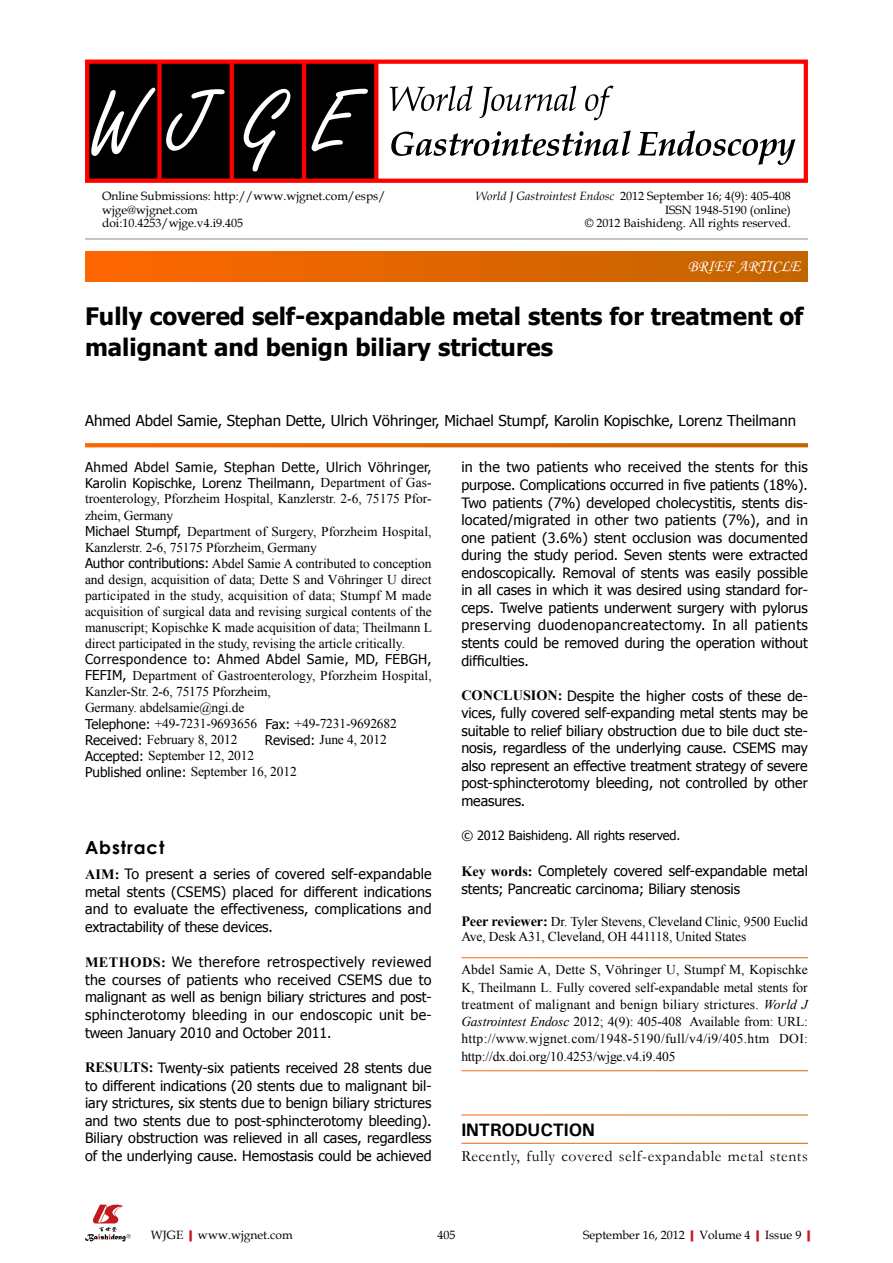
<style>
.page{position:relative;width:893px;height:1263px;background:#fff}
.page>*{position:absolute;margin:0;border:0;box-sizing:border-box;transform-origin:0 0}
.t1{font:700 24px/31.5px "Tahoma";color:#000}
.t2{font:700 18px "Univers";letter-spacing:-.01em;color:#000}
.t3{font:700 18px "Century Gothic";letter-spacing:.05em;color:#000}
.t4{font:16.5px "Monotype Corsiva";color:#fff}
.t5{font:15.75px "Garamond";letter-spacing:.035em;color:#000}
.t6{font:15px "Tahoma";color:#000}
.t7{font:14.25px/17.5px "Tahoma";color:#000;text-align:justify}
.t8{font:13.5px/16px "Times New Roman";letter-spacing:-.005em;color:#000}
.t9{font:13.5px/16px "Tahoma";letter-spacing:.025em;color:#000}
.t10{font:13.5px "Tahoma";color:#000}
.t11{font:12.75px "Tahoma";letter-spacing:-.005em;color:#000}
.t12{font:12px/13.5px "Book Antiqua";color:#000;text-align:right}
.s1{font-style:italic}
.s2{font-family:"Times New Roman"}
.s3{font-family:"Tahoma"}
.s4{font-family:"Times New Roman";font-weight:700}
.s5{font-weight:700;font-size:14.25px}
.s6{font-weight:700;color:#c01920}
</style>
<div class="page">
<div style="left:87px;top:61px;width:289px;height:121px;background:#000"></div>
<div style="left:157px;top:61px;width:5px;height:121px;background:#f00"></div>
<svg style="left:230px;top:65px;width:4px;height:113px"></svg>
<hr style="left:302px;top:61px;width:4px;height:121px;background:#f00">
<svg style="left:374px;top:65px;width:4px;height:113px"></svg>
<div style="left:85px;top:60px;width:723px;height:123px;border:4px solid #f00"></div>
<svg style="left:311px;top:89px;width:57px;height:62px"></svg>
<svg style="left:244px;top:89px;width:46px;height:83px"></svg>
<svg style="left:166px;top:89px;width:59px;height:62px"></svg>
<svg style="left:91px;top:88px;width:64px;height:68px"></svg>
<svg style="left:390px;top:86px;width:223px;height:34px"></svg>
<svg style="left:391px;top:130px;width:404px;height:35px"></svg>
<div style="left:85px;top:252px;width:723px;height:29px;background:linear-gradient(to right,#f60,#c16500)"></div>
<svg style="left:85px;top:443px;width:723px;height:4px;background:#e16a09"></svg>
<svg style="left:85px;top:1204px;width:46px;height:37px"></svg>
<hr style="left:85px;top:239px;width:723px;height:1px;background:#898989">
<p class="t12" style="left:102px;top:189px;width:285px;text-align:left">Online Submissions: http://www.wjgnet.com/esps/ wjge@wjgnet.com<br>doi:10.4253/wjge.v4.i9.405</p>
<p class="t12" style="left:476px;top:189px;width:317px"><span class="s1">World J Gastrointest Endosc</span> 2012 September 16; 4(9): 405-408<br>ISSN 1948-5190 (online)<br>© 2012 Baishideng. All rights reserved.</p>
<p class="t4" style="left:688px;top:256px;width:114px">BRIEF ARTICLE</p>
<h1 class="t1" style="left:85px;top:298px;width:720px">Fully covered self-expandable metal stents for treatment of malignant and benign biliary strictures</h1>
<p class="t6" style="left:85px;top:410px;width:713px">Ahmed Abdel Samie, Stephan Dette, Ulrich Vöhringer, Michael Stumpf, Karolin Kopischke, Lorenz Theilmann</p>
<p class="t9" style="left:85px;top:458px;width:348px">Ahmed Abdel Samie, Stephan Dette, Ulrich Vöhringer,<br>Karolin Kopischke, Lorenz Theilmann, <span class="s2">Department of Gas-</span></p>
<p class="t8" style="left:85px;top:491px;width:349px">troenterology, Pforzheim Hospital, Kanzlerstr. 2-6, 75175 Pfor&shy;zheim, Germany<br><span class="s3">Michael Stumpf,</span> Department of Surgery, Pforzheim Hospital, Kanzlerstr. 2-6, 75175 Pforzheim, Germany<br><span class="s3">Author contributions:</span> Abdel Samie A contributed to conception and design, acquisition of data; Dette S and Vöhringer U direct participated in the study, acquisition of data; Stumpf M made acquisition of surgical data and revising surgical contents of the manuscript; Kopischke K made acquisition of data; Theilmann L direct participated in the study, revising the article critically.</p>
<p class="t9" style="left:85px;top:651px;width:348px">Correspondence to: Ahmed Abdel Samie, MD, FEBGH,</p>
<p class="t8" style="left:85px;top:667px;width:348px"><span class="s3">FEFIM,</span> Department of Gastroenterology, Pforzheim Hospital, Kanzler-Str. 2-6, 75175 Pforzheim,<br>Germany. abdelsamie@ngi.de<br><span class="s3">Telephone:</span> +49-7231-9693656 <span class="s3">Fax:</span> +49-7231-9692682<br><span class="s3">Received:</span> February 8, 2012</p>
<p class="t7" style="left:461px;top:458px;width:348px">in the two patients who received the stents for this purpose. Complications occurred in five patients (18%).<br>Two patients (7%) developed cholecystitis, stents dis&shy;located/migrated in other two patients (7%), and in one patient (3.6%) stent occlusion was documented during the study period. Seven stents were extracted endoscopically. Removal of stents was easily possible in all cases in which it was desired using standard for&shy;ceps. Twelve patients underwent surgery with pylorus preserving duodenopancreatectomy. In all patients stents could be removed during the operation without difficulties.</p>
<p class="t7" style="left:461px;top:686px;width:348px"><span class="s4">CONCLUSION:</span> Despite the higher costs of these de&shy;vices, fully covered self-expanding metal stents may be suitable to relief biliary obstruction due to bile duct ste&shy;nosis, regardless of the underlying cause. CSEMS may also represent an effective treatment strategy of severe post-sphincterotomy bleeding, not controlled by other measures.</p>
<p class="t11" style="left:461px;top:826px;width:221px">© 2012 Baishideng. All rights reserved.</p>
<p class="t7" style="left:461px;top:861px;width:348px"><span class="s4">Key words:</span> Completely covered self-expandable metal stents; Pancreatic carcinoma; Biliary stenosis</p>
<p class="t8" style="left:461px;top:914px;width:348px;line-height:15.3px"><span class="s5">Peer reviewer:</span> Dr. Tyler Stevens, Cleveland Clinic, 9500 Euclid<br>Ave, Desk A31, Cleveland, OH 441118, United States</p>
<p class="t8" style="left:461px;top:961px;width:348px;line-height:17.2px;text-align:justify">Abdel Samie A, Dette S, Vöhringer U, Stumpf M, Kopischke K, Theilmann L. Fully covered self-expandable metal stents for treatment of malignant and benign biliary strictures. <span class="s1">World J Gastrointest Endosc</span> 2012; 4(9): 405-408 Available from: URL: http://www.wjgnet.com/1948-5190/full/v4/i9/405.htm DOI: http://dx.doi.org/10.4253/wjge.v4.i9.405</p>
<p class="t8" style="left:265px;top:731px;width:123px"><span class="s3">Revised:</span> June 4, 2012</p>
<p class="t8" style="left:85px;top:747px;width:171px"><span class="s3">Accepted:</span> September 12, 2012</p>
<p class="t10" style="left:85px;top:763px;width:213px">Published online: <span class="s2">September 16, 2012</span></p>
<p class="t3" style="left:85px;top:833px;width:81px">Abstract</p>
<p class="t7" style="left:85px;top:864px;width:348px"><span class="s4">AIM:</span> To present a series of covered self-expandable metal stents (CSEMS) placed for different indications and to evaluate the effectiveness, complications and extractability of these devices.</p>
<p class="t7" style="left:85px;top:952px;width:348px"><span class="s4">METHODS:</span> We therefore retrospectively reviewed the courses of patients who received CSEMS due to malignant as well as benign biliary strictures and post&shy;sphincterotomy bleeding in our endoscopic unit be&shy;tween January 2010 and October 2011.</p>
<p class="t7" style="left:85px;top:1058px;width:348px"><span class="s4">RESULTS:</span> Twenty-six patients received 28 stents due to different indications (20 stents due to malignant bil&shy;iary strictures, six stents due to benign biliary strictures and two stents due to post-sphincterotomy bleeding).<br>Biliary obstruction was relieved in all cases, regardless of the underlying cause. Hemostasis could be achieved</p>
<p class="t2" style="left:461px;top:1118px;width:135px">INTRODUCTION</p>
<p class="t5" style="left:461px;top:1145px;width:348px">Recently, fully covered self-expandable metal stents</p>
<p class="t12" style="left:151px;top:1227px;width:143px">WJGE<span class="s6">|</span>www.wjgnet.com</p>
<p class="t12" style="left:437px;top:1227px;width:19px">405</p>
<p class="t12" style="left:583px;top:1227px;width:234px">September 16, 2012<span class="s6">|</span>Volume 4<span class="s6">|</span>Issue 9<span class="s6">|</span></p>
</div>
